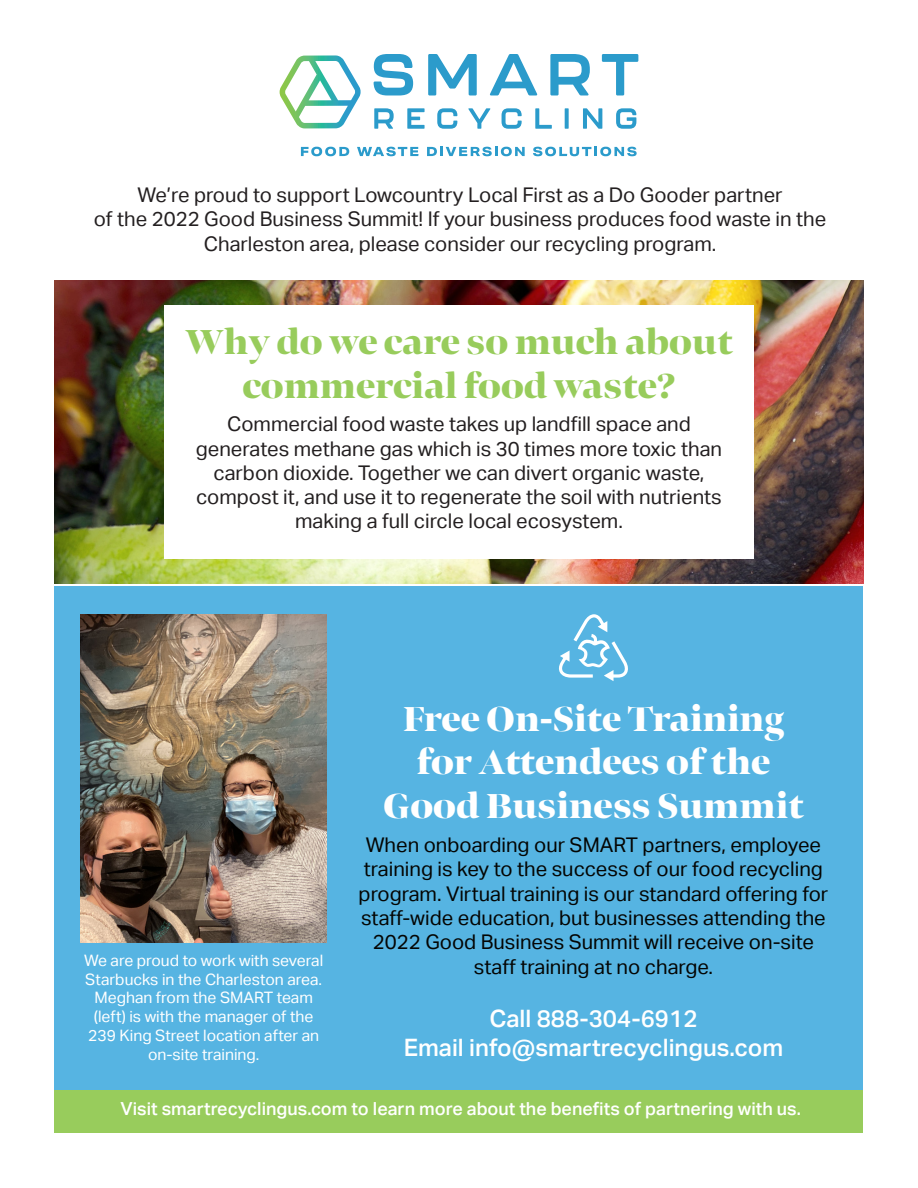
<style>
.page{position:relative;width:918px;height:1188px;background:#fff}
.page>*{position:absolute;margin:0;border:0;box-sizing:border-box;transform-origin:0 0}
.t1{font:900 36px "Bennet Banner";color:#fff}
.t2{font:900 36px/43.2px "Bennet Banner";color:#98cc5c;text-align:center}
.t3{font:500 24px "Aktiv Grotesk";color:#fff}
.t4{font:20.25px/24.3px "Aktiv Grotesk";color:#231f20;text-align:center}
.t5{font:20.25px/24.3px "Aktiv Grotesk";color:#040503;text-align:center}
.t6{font:500 18px "Aktiv Grotesk";color:#fff}
.t7{font:15.75px/18.9px "Aktiv Grotesk";color:#fff;text-align:center}
</style>
<div class="page">
<img style="left:55px;top:281px;width:808px;height:302px">
<svg style="left:374px;top:54px;width:39px;height:41px"></svg>
<svg style="left:428px;top:54px;width:49px;height:41px"></svg>
<svg style="left:490px;top:54px;width:48px;height:41px"></svg>
<svg style="left:550px;top:54px;width:40px;height:41px"></svg>
<svg style="left:602px;top:54px;width:36px;height:41px"></svg>
<svg style="left:374px;top:108px;width:20px;height:21px"></svg>
<svg style="left:407px;top:108px;width:18px;height:21px"></svg>
<svg style="left:437px;top:108px;width:20px;height:21px"></svg>
<svg style="left:468px;top:108px;width:23px;height:21px"></svg>
<svg style="left:502px;top:108px;width:20px;height:21px"></svg>
<svg style="left:535px;top:108px;width:17px;height:21px"></svg>
<svg style="left:565px;top:108px;width:4px;height:21px"></svg>
<svg style="left:583px;top:108px;width:19px;height:21px"></svg>
<svg style="left:616px;top:108px;width:20px;height:21px"></svg>
<svg style="left:301px;top:147px;width:48px;height:9px"></svg>
<svg style="left:357px;top:147px;width:62px;height:9px"></svg>
<svg style="left:427px;top:147px;width:98px;height:9px"></svg>
<svg style="left:533px;top:147px;width:104px;height:9px"></svg>
<svg style="left:280px;top:55px;width:81px;height:73px"></svg>
<div style="left:55px;top:586px;width:808px;height:504px;background:#56b4e2"></div>
<img style="left:81px;top:614px;width:246px;height:329px">
<svg style="left:559px;top:614px;width:69px;height:67px"></svg>
<div style="left:164px;top:305px;width:590px;height:254px;background:#fff"></div>
<div style="left:55px;top:1090px;width:808px;height:43px;background:#98cc5c"></div>
<p class="t4" style="left:137px;top:183px;width:647px">We’re proud to support Lowcountry Local First as a Do Gooder partner</p>
<p class="t4" style="left:94px;top:207px;width:734px">of the 2022 Good Business Summit! If your business produces food waste in the<br>Charleston area, please consider our recycling program.</p>
<p class="t2" style="left:185px;top:321px;width:549px">Why do we care so much about commercial food waste?</p>
<p class="t4" style="left:227px;top:412px;width:465px">Commercial food waste takes up landfill space and</p>
<p class="t4" style="left:196px;top:436px;width:528px">generates methane gas which is 30 times more toxic than carbon dioxide. Together we can divert organic waste, compost it, and use it to regenerate the soil with nutrients making a full circle local ecosystem.</p>
<p class="t7" style="left:84px;top:951px;width:241px">We are proud to work with several<br>Starbucks in the Charleston area.<br>Meghan from the SMART team (left) is with the manager of the<br>239 King Street location after an on-site training.</p>
<p class="t1" style="left:403px;top:695px;width:383px">Free On-Site Training</p>
<p class="t1" style="left:417px;top:738px;width:355px">for Attendees of the</p>
<p class="t1" style="left:383px;top:781px;width:422px">Good Business Summit</p>
<p class="t5" style="left:359px;top:833px;width:471px">When onboarding our SMART partners, employee training is key to the success of our food recycling program. Virtual training is our standard offering for staff-wide education, but businesses attending the 2022 Good Business Summit will receive on-site staff training at no charge.</p>
<p class="t3" style="left:489px;top:1005px;width:210px">Call 888-304-6912</p>
<p class="t3" style="left:404px;top:1033px;width:381px">Email info@smartrecyclingus.com</p>
<p class="t6" style="left:121px;top:1099px;width:682px">Visit smartrecyclingus.com to learn more about the benefits of partnering with us.</p>
</div>
